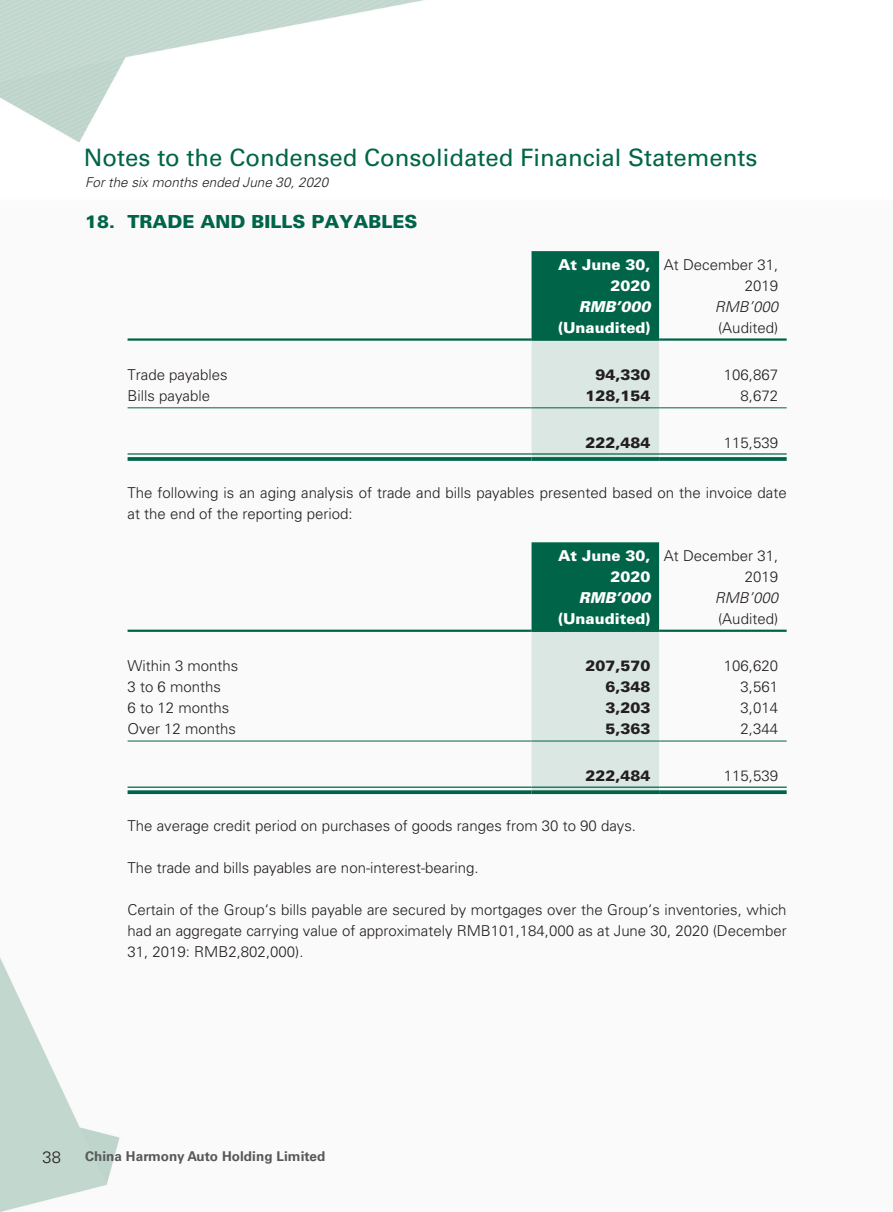
<style>
.page{position:relative;width:893px;height:1212px;background:#fff}
.page>*{position:absolute;margin:0;border:0;box-sizing:border-box;transform-origin:0 0}
.t1{font:24px "Univers LT Std";color:#006548}
._01_H1{font:900 18px "Univers LT Std";color:#006548}
.t2{font:300 16.5px "Univers LT Std";color:#231f20}
._00_txt{font:300 15px/21px "Univers LT Std";color:#231f20}
._50_Table_txt{font:300 15px/21px "Univers LT Std";color:#231f20;text-align:right}
._50_Table_txt-2{font:900 15px "Univers LT Std";color:#231f20}
._50_Table_txt-3{font:900 15px/21px "Univers LT Std";color:#fff;text-align:right}
._50_Table_txt-4{font:italic 900 15px "Univers LT Std";color:#fff}
._50_Table_txt-5{font:italic 300 15px "Univers LT Std";color:#231f20}
.t3{font:italic 300 13.5px "Univers LT Std";color:#231f20}
.t4{font:700 13.5px "Univers LT Std";letter-spacing:.005em;color:#57585a}
</style>
<div class="page">
<img style="left:0;top:0;width:787px;height:1212px">
<svg style="left:531px;top:251px;width:128px;height:206px;background:#7cae9f"></svg>
<hr style="left:128px;top:338px;width:403px;height:3px;background:#006548">
<hr style="left:531px;top:338px;width:128px;height:3px;background:#006548">
<hr style="left:659px;top:338px;width:128px;height:3px;background:#006548">
<hr style="left:128px;top:407px;width:403px;height:1px;background:#006548">
<hr style="left:531px;top:407px;width:128px;height:1px;background:#006548">
<hr style="left:659px;top:407px;width:128px;height:1px;background:#006548">
<hr style="left:128px;top:453px;width:403px;height:2px;background:#006548">
<svg style="left:128px;top:457px;width:403px;height:4px;background:#0f6d52"></svg>
<hr style="left:531px;top:453px;width:128px;height:2px;background:#006548">
<svg style="left:531px;top:457px;width:128px;height:4px"></svg>
<hr style="left:659px;top:453px;width:128px;height:2px;background:#006548">
<svg style="left:659px;top:457px;width:128px;height:4px"></svg>
<svg style="left:531px;top:542px;width:128px;height:248px;background:#8cb8aa"></svg>
<hr style="left:128px;top:630px;width:403px;height:2px;background:#006548">
<hr style="left:531px;top:630px;width:128px;height:2px;background:#006548">
<hr style="left:659px;top:630px;width:128px;height:2px;background:#006548">
<hr style="left:128px;top:741px;width:403px;height:1px;background:#006548">
<hr style="left:531px;top:741px;width:128px;height:1px;background:#006548">
<hr style="left:659px;top:741px;width:128px;height:1px;background:#006548">
<hr style="left:128px;top:786px;width:403px;height:2px;background:#006548">
<svg style="left:128px;top:790px;width:403px;height:4px;background:#137055"></svg>
<hr style="left:531px;top:786px;width:128px;height:2px;background:#006548">
<svg style="left:531px;top:790px;width:128px;height:4px"></svg>
<hr style="left:659px;top:786px;width:128px;height:2px;background:#006548">
<svg style="left:659px;top:790px;width:128px;height:4px"></svg>
<h1 class="t1" style="left:84px;top:143px;width:675px">Notes to the Condensed Consolidated Financial Statements</h1>
<p class="t3" style="left:85px;top:174px;width:245px">For the six months ended June 30, 2020</p>
<p class="_01_H1" style="left:85px;top:210px;width:334px">18. TRADE AND BILLS PAYABLES</p>
<p class="_50_Table_txt-3" style="left:558px;top:254px;width:94px">At June 30,<br>2020</p>
<p class="_50_Table_txt" style="left:664px;top:254px;width:116px">At December 31,<br>2019</p>
<p class="_50_Table_txt-4" style="left:579px;top:297px;width:73px">RMB’000</p>
<p class="_50_Table_txt-5" style="left:715px;top:297px;width:65px">RMB’000</p>
<p class="_50_Table_txt-3" style="left:558px;top:317px;width:94px">(Unaudited)</p>
<p class="_50_Table_txt" style="left:718px;top:317px;width:62px">(Audited)</p>
<p class="_50_Table_txt" style="left:128px;top:364px;width:102px">Trade payables</p>
<p class="_50_Table_txt-2" style="left:596px;top:365px;width:57px">94,330</p>
<p class="_50_Table_txt" style="left:724px;top:364px;width:56px">106,867</p>
<p class="_50_Table_txt" style="left:128px;top:385px;width:84px">Bills payable</p>
<p class="_50_Table_txt-2" style="left:586px;top:386px;width:67px">128,154</p>
<p class="_50_Table_txt" style="left:741px;top:385px;width:39px">8,672</p>
<p class="_50_Table_txt-2" style="left:586px;top:433px;width:67px">222,484</p>
<p class="_50_Table_txt" style="left:724px;top:432px;width:56px">115,539</p>
<p class="_00_txt" style="left:128px;top:482px;width:661px">The following is an aging analysis of trade and bills payables presented based on the invoice date at the end of the reporting period:</p>
<p class="_50_Table_txt-3" style="left:558px;top:545px;width:94px">At June 30,<br>2020</p>
<p class="_50_Table_txt" style="left:664px;top:545px;width:116px">At December 31,<br>2019</p>
<p class="_50_Table_txt-4" style="left:579px;top:588px;width:73px">RMB’000</p>
<p class="_50_Table_txt-5" style="left:715px;top:588px;width:65px">RMB’000</p>
<p class="_50_Table_txt-3" style="left:558px;top:608px;width:94px">(Unaudited)</p>
<p class="_50_Table_txt" style="left:718px;top:608px;width:62px">(Audited)</p>
<p class="_50_Table_txt" style="left:128px;top:655px;width:112px">Within 3 months</p>
<p class="_50_Table_txt-2" style="left:586px;top:656px;width:67px">207,570</p>
<p class="_50_Table_txt" style="left:724px;top:655px;width:56px">106,620</p>
<p class="_50_Table_txt" style="left:128px;top:676px;width:95px">3 to 6 months</p>
<p class="_50_Table_txt-2" style="left:606px;top:677px;width:47px">6,348</p>
<p class="_50_Table_txt" style="left:741px;top:676px;width:39px">3,561</p>
<p class="_50_Table_txt" style="left:128px;top:697px;width:103px">6 to 12 months</p>
<p class="_50_Table_txt-2" style="left:606px;top:698px;width:47px">3,203</p>
<p class="_50_Table_txt" style="left:741px;top:697px;width:39px">3,014</p>
<p class="_50_Table_txt" style="left:128px;top:718px;width:110px">Over 12 months</p>
<p class="_50_Table_txt-2" style="left:606px;top:719px;width:47px">5,363</p>
<p class="_50_Table_txt" style="left:741px;top:718px;width:39px">2,344</p>
<p class="_50_Table_txt-2" style="left:586px;top:766px;width:67px">222,484</p>
<p class="_50_Table_txt" style="left:724px;top:765px;width:56px">115,539</p>
<p class="_00_txt" style="left:128px;top:815px;width:510px">The average credit period on purchases of goods ranges from 30 to 90 days.</p>
<p class="_00_txt" style="left:128px;top:857px;width:352px">The trade and bills payables are non-interest-bearing.</p>
<p class="_00_txt" style="left:128px;top:899px;width:661px;text-align:justify">Certain of the Group‘s bills payable are secured by mortgages over the Group‘s inventories, which had an aggregate carrying value of approximately RMB101,184,000 as at June 30, 2020 (December 31, 2019: RMB2,802,000).</p>
<p class="t2" style="left:43px;top:1147px;width:20px">38</p>
<p class="t4" style="left:85px;top:1148px;width:242px">China Harmony Auto Holding Limited</p>
</div>
